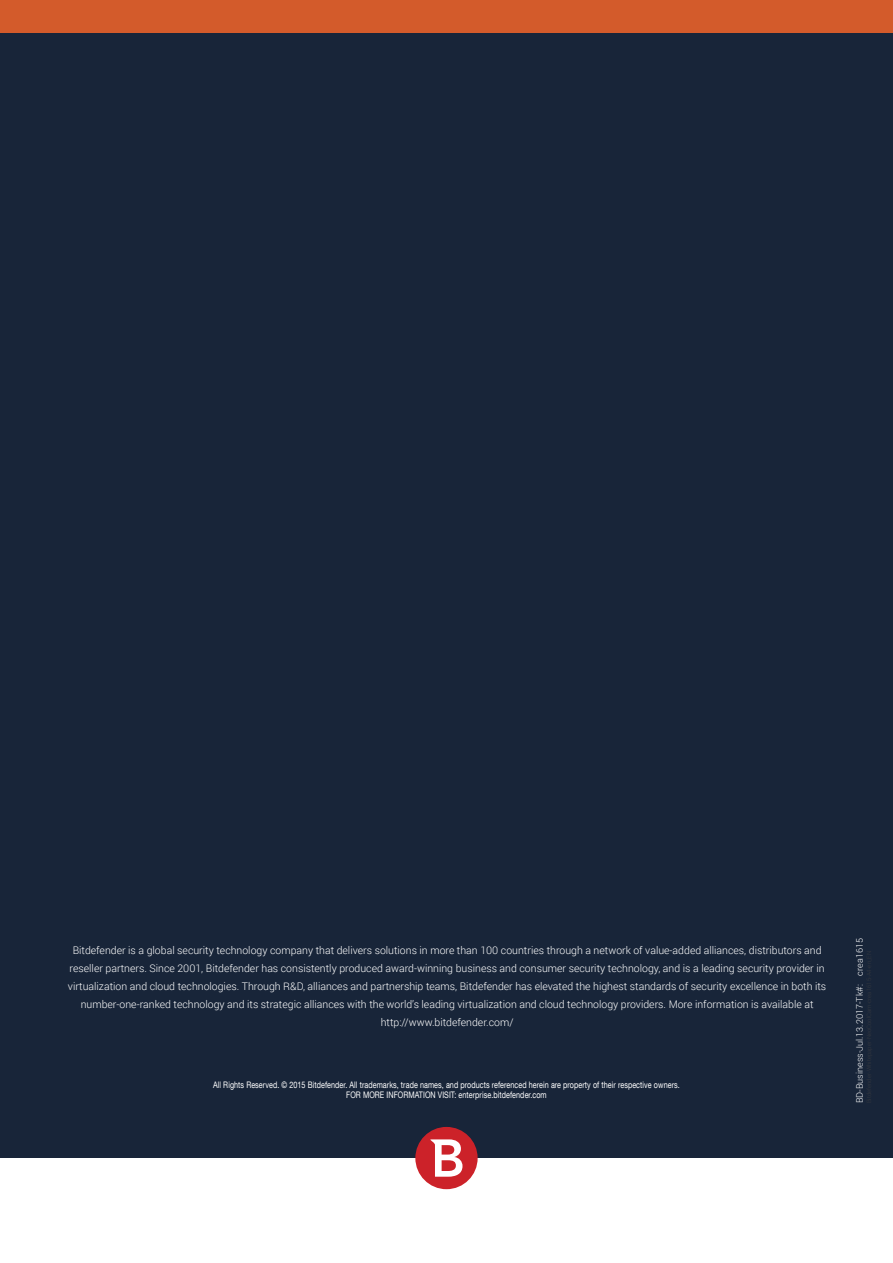
<style>
.page{position:relative;width:893px;height:1263px;background:#fff}
.page>*{position:absolute;margin:0;border:0;box-sizing:border-box;transform-origin:0 0}
.AboutBitdefender{font:300 10.5px/18px "Roboto";color:#fff;text-align:center}
.CopyrightInfo{font:9px/10.8px "Helvetica Neue LT Com";letter-spacing:.01em;color:#fff;text-align:center;scale:.8 1}
.t1{font:300 9px "Roboto";color:#fff}
</style>
<div class="page">
<div style="left:0;top:0;width:893px;height:1158px;background:#182539"></div>
<div style="left:415px;top:1127px;width:63px;height:62px;background:#cc2229;border-radius:50%"></div>
<svg style="left:430px;top:1139px;width:32px;height:38px"></svg>
<div style="left:0;top:0;width:893px;height:33px;background:#d35b2b"></div>
<p class="AboutBitdefender" style="left:68px;top:941px;width:760px">Bitdefender is a global security technology company that delivers solutions in more than 100 countries through a network of value-added alliances, distributors and reseller partners. Since 2001, Bitdefender has consistently produced award-winning business and consumer security technology, and is a leading security provider in virtualization and cloud technologies. Through R&amp;D, alliances and partnership teams, Bitdefender has elevated the highest standards of security excellence in both its number-one-ranked technology and its strategic alliances with the world’s leading virtualization and cloud technology providers. More information is available at http://www.bitdefender.com/</p>
<p class="CopyrightInfo" style="left:213px;top:1079px;width:585px">All Rights Reserved. © 2015 Bitdefender. All trademarks, trade names, and products referenced herein are property of their respective owners.<br>FOR MORE INFORMATION VISIT: enterprise.bitdefender.com</p>
<p class="t1" style="left:853px;top:975px;width:39px;rotate:-90deg">crea1615</p>
<p class="t1" style="left:853px;top:1103px;width:120px;rotate:-90deg">BD-Business-Jul.13.2017-Tk#:</p>
</div>
